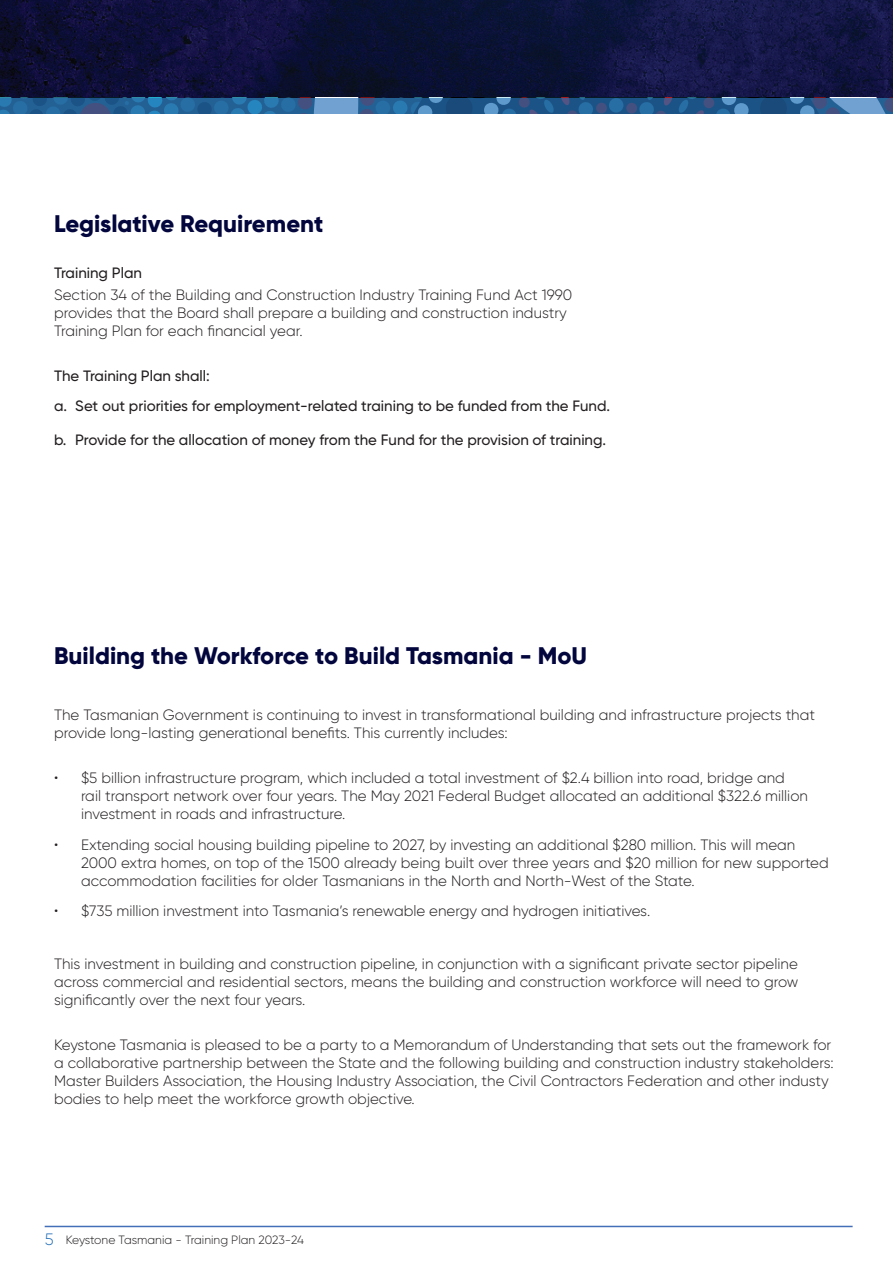
<style>
.page{position:relative;width:893px;height:1263px;background:#fff}
.page>*{position:absolute;margin:0;border:0;box-sizing:border-box;transform-origin:0 0}
.t1{font:800 24px "Gilroy";color:#02063d}
.t2{font:300 15px/18px "Gilroy";color:#231f20}
.t3{font:500 15px/29.7px "Gilroy";color:#231f20}
.t4{font:300 12px "Gilroy";color:#231f20}
.s1{font-size:16.5px;color:#2771b9}
</style>
<div class="page">
<img style="left:0;top:0;width:893px;height:98px">
<hr style="left:45px;top:1226px;width:808px;height:1px;background:#426fb7">
<svg style="left:0;top:113px;width:893px;height:1px"></svg>
<svg style="left:0;top:98px;width:893px;height:15px;background:#2e679a"></svg>
<h1 class="t1" style="left:54px;top:208px;width:271px">Legislative Requirement</h1>
<p class="t3" style="left:54px;top:258px;width:89px">Training Plan</p>
<p class="t2" style="left:54px;top:286px;width:520px">Section 34 of the Building and Construction Industry Training Fund Act 1990 provides that the Board shall prepare a building and construction industry<br>Training Plan for each financial year.</p>
<p class="t3" style="left:54px;top:361px;width:558px">The Training Plan shall:<br>a. Set out priorities for employment-related training to be funded from the Fund.</p>
<p class="t3" style="left:54px;top:424px;width:554px">b. Provide for the allocation of money from the Fund for the provision of training.</p>
<h1 class="t1" style="left:54px;top:640px;width:535px">Building the Workforce to Build Tasmania - MoU</h1>
<p class="t2" style="left:54px;top:706px;width:763px">The Tasmanian Government is continuing to invest in transformational building and infrastructure projects that provide long-lasting generational benefits. This currently includes:</p>
<p class="t2" style="left:81px;top:768px;width:728px;text-indent:-27px">• $5 billion infrastructure program, which included a total investment of $2.4 billion into road, bridge and rail transport network over four years. The May 2021 Federal Budget allocated an additional $322.6 million investment in roads and infrastructure.</p>
<p class="t2" style="left:81px;top:835px;width:749px;text-indent:-27px">• Extending social housing building pipeline to 2027, by investing an additional $280 million. This will mean<br>2000 extra homes, on top of the 1500 already being built over three years and $20 million for new supported accommodation facilities for older Tasmanians in the North and North-West of the State.</p>
<p class="t2" style="left:54px;top:902px;width:598px">• $735 million investment into Tasmania’s renewable energy and hydrogen initiatives.</p>
<p class="t2" style="left:54px;top:955px;width:746px;text-align:justify">This investment in building and construction pipeline, in conjunction with a significant private sector pipeline across commercial and residential sectors, means the building and construction workforce will need to grow significantly over the next four years.</p>
<p class="t2" style="left:54px;top:1035px;width:781px">Keystone Tasmania is pleased to be a party to a Memorandum of Understanding that sets out the framework for a collaborative partnership between the State and the following building and construction industry stakeholders:<br>Master Builders Association, the Housing Industry Association, the Civil Contractors Federation and other industy bodies to help meet the workforce growth objective.</p>
<p class="t4" style="left:45px;top:1232px;width:261px"><span class="s1">5</span> Keystone Tasmania - Training Plan 2023-24</p>
</div>
